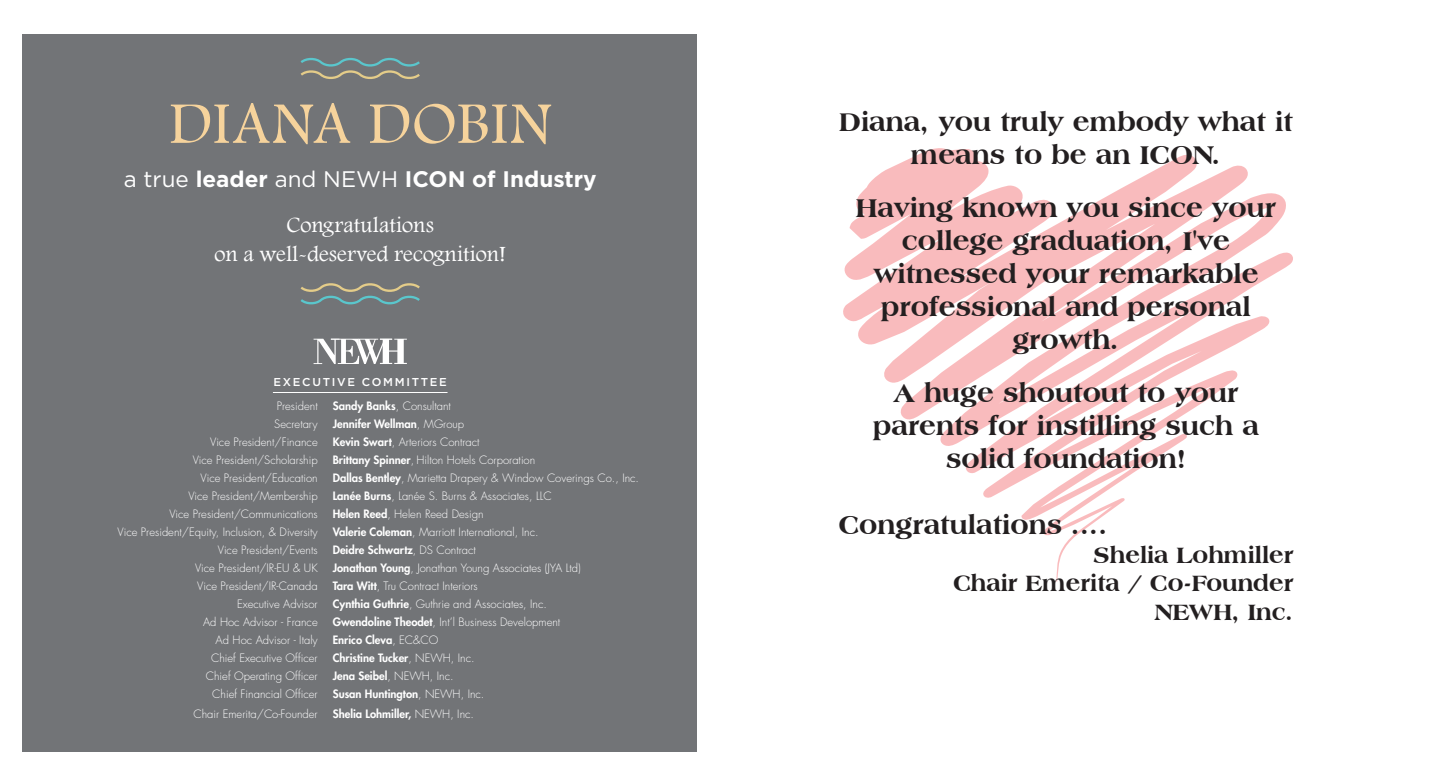
<style>
.page{position:relative;width:1440px;height:765px;background:#fff}
.page>*{position:absolute;margin:0;border:0;box-sizing:border-box;transform-origin:0 0}
.awards_categories{font:61.25px "Footlight MT Light";letter-spacing:.005em;color:#f6d39c}
.t1{font:800 27.5px/33px "Americana BT";color:#231f20;text-align:center}
.t2{font:800 23.75px/28.5px "Americana BT";color:#231f20;text-align:right}
.Chp_name-back_cover{font:22.5px/28.8px "Footlight MT Light";color:#fff;text-align:center}
.t3{font:700 22.5px "Gotham";color:#fff}
.awards_categories-2{font:500 11.38px "Gotham";letter-spacing:.15em;color:#fff}
.t4{font:300 11.25px "Futura Std";color:#fff}
.t5{font:800 11.25px "Futura Std";color:#fff}
.s1{font-weight:400}
.s2{font-weight:800}
.s3{font-weight:300}
</style>
<div class="page">
<div style="left:22px;top:34px;width:676px;height:718px;background:#727477"></div>
<svg style="left:314px;top:339px;width:93px;height:25px"></svg>
<hr style="left:273px;top:392px;width:175px;height:1px;background:#fff">
<svg style="left:300px;top:58px;width:120px;height:21px"></svg>
<svg style="left:300px;top:283px;width:120px;height:22px"></svg>
<svg style="left:843px;top:148px;width:450px;height:434px"></svg>
<p class="awards_categories" style="left:169px;top:87px;width:384px">DIANA DOBIN</p>
<p class="t3" style="left:124px;top:164px;width:474px"><span class="s1">a true</span> leader <span class="s1">and NEWH</span> ICON of Industry</p>
<p class="Chp_name-back_cover" style="left:214px;top:210px;width:293px">Congratulations<br>on a well-deserved recognition!</p>
<p class="awards_categories-2" style="left:273px;top:375px;width:175px">EXECUTIVE COMMITTEE</p>
<p class="t4" style="left:277px;top:399px;width:42px">President</p>
<p class="t4" style="left:333px;top:399px;width:120px"><span class="s2">Sandy Banks</span>, Consultant</p>
<p class="t4" style="left:274px;top:417px;width:45px">Secretary</p>
<p class="t5" style="left:333px;top:417px;width:133px">Jennifer Wellman<span class="s3">, MGroup</span></p>
<p class="t4" style="left:210px;top:435px;width:109px">Vice President/Finance</p>
<p class="t4" style="left:333px;top:435px;width:148px"><span class="s2">Kevin Swart</span>, Arteriors Contract</p>
<p class="t4" style="left:193px;top:453px;width:127px">Vice President/Scholarship</p>
<p class="t4" style="left:333px;top:453px;width:204px"><span class="s2">Brittany Spinner</span>, Hilton Hotels Corporation</p>
<p class="t4" style="left:201px;top:471px;width:119px">Vice President/Education</p>
<p class="t4" style="left:333px;top:471px;width:308px"><span class="s2">Dallas Bentley</span>, Marietta Drapery &amp; Window Coverings Co., Inc.</p>
<p class="t4" style="left:188px;top:489px;width:131px">Vice President/Membership</p>
<p class="t4" style="left:333px;top:489px;width:221px"><span class="s2">Lanée Burns</span>, Lanée S. Burns &amp; Associates, LLC</p>
<p class="t4" style="left:169px;top:507px;width:150px">Vice President/Communications</p>
<p class="t4" style="left:333px;top:507px;width:152px"><span class="s2">Helen Reed</span>, Helen Reed Design</p>
<p class="t4" style="left:118px;top:525px;width:202px">Vice President/Equity, Inclusion, &amp; Diversity</p>
<p class="t4" style="left:333px;top:525px;width:207px"><span class="s2">Valerie Coleman</span>, Marriott International, Inc.</p>
<p class="t4" style="left:218px;top:543px;width:101px">Vice President/Events</p>
<p class="t5" style="left:333px;top:543px;width:145px">Deidre Schwartz<span class="s3">, DS Contract</span></p>
<p class="t4" style="left:195px;top:561px;width:124px">Vice President/IR-EU &amp; UK</p>
<p class="t4" style="left:333px;top:561px;width:250px"><span class="s2">Jonathan Young</span>, Jonathan Young Associates (JYA Ltd)</p>
<p class="t4" style="left:197px;top:579px;width:122px">Vice President/IR-Canada</p>
<p class="t4" style="left:333px;top:579px;width:147px"><span class="s2">Tara Witt</span>, Tru Contract Interiors</p>
<p class="t4" style="left:237px;top:597px;width:82px">Executive Advisor</p>
<p class="t4" style="left:333px;top:597px;width:216px"><span class="s2">Cynthia Guthrie</span>, Guthrie and Associates, Inc.</p>
<p class="t4" style="left:203px;top:615px;width:116px">Ad Hoc Advisor - France</p>
<p class="t4" style="left:333px;top:615px;width:229px"><span class="s2">Gwendoline Theodet</span>, Int’l Business Development</p>
<p class="t4" style="left:216px;top:633px;width:104px">Ad Hoc Advisor - Italy</p>
<p class="t5" style="left:333px;top:633px;width:107px">Enrico Cleva<span class="s3">, EC&amp;CO</span></p>
<p class="t4" style="left:211px;top:651px;width:108px">Chief Executive Officer</p>
<p class="t5" style="left:333px;top:651px;width:143px">Christine Tucker<span class="s3">, NEWH, Inc.</span></p>
<p class="t4" style="left:206px;top:669px;width:113px">Chief Operating Officer</p>
<p class="t5" style="left:333px;top:669px;width:122px">Jena Seibel<span class="s3">, NEWH, Inc.</span></p>
<p class="t4" style="left:212px;top:687px;width:107px">Chief Financial Officer</p>
<p class="t5" style="left:333px;top:687px;width:153px">Susan Huntington<span class="s3">, NEWH, Inc.</span></p>
<p class="t4" style="left:193px;top:707px;width:126px">Chair Emerita/Co-Founder</p>
<p class="t5" style="left:333px;top:707px;width:143px">Shelia Lohmiller, <span class="s3">NEWH, Inc.</span></p>
<p class="t1" style="left:839px;top:105px;width:455px">Diana, you truly embody what it means to be an ICON.</p>
<p class="t1" style="left:856px;top:191px;width:422px">Having known you since your college graduation, I've witnessed your remarkable professional and personal growth.</p>
<p class="t1" style="left:873px;top:376px;width:387px">A huge shoutout to your parents for instilling such a solid foundation!</p>
<p class="t1" style="left:839px;top:508px;width:271px">Congratulations ....</p>
<p class="t2" style="left:953px;top:540px;width:342px">Shelia Lohmiller<br>Chair Emerita / Co-Founder<br>NEWH, Inc.</p>
</div>
